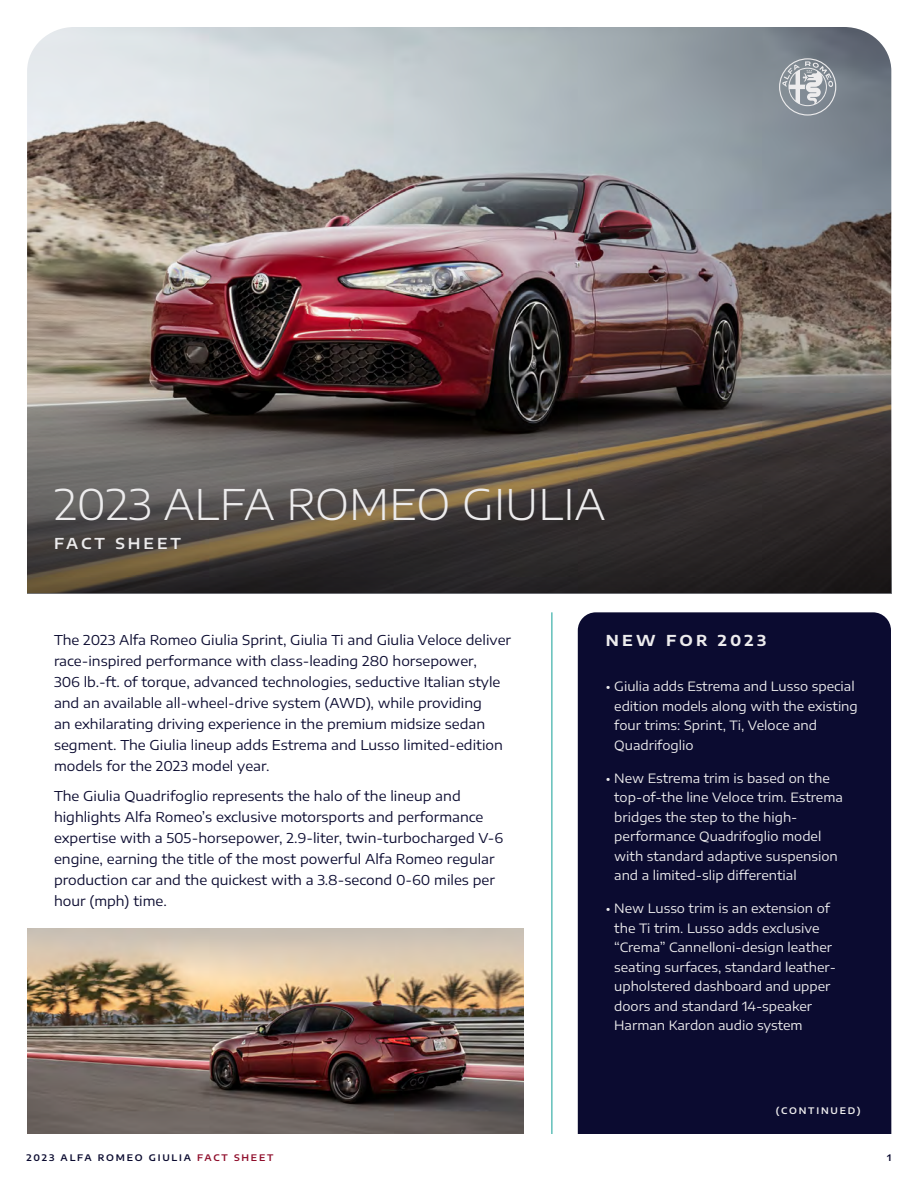
<style>
.page{position:relative;width:918px;height:1188px;background:#fff}
.page>*{position:absolute;margin:0;border:0;box-sizing:border-box;transform-origin:0 0}
.t1{font:300 42px "Encode Sans Expanded";color:#edeced}
.t2{font:700 15px "Encode Sans Expanded";letter-spacing:.21em;color:#edeced}
.t3{font:600 15px "Encode Sans Expanded";letter-spacing:.2em;color:#edeced}
.t4{font:13.5px/21px "Encode Sans Expanded";color:#0b0b30}
.t5{font:12.75px/19.5px "Encode Sans Expanded";color:#edeced}
.t6{font:600 9px "Encode Sans Expanded";letter-spacing:.2em;color:#0b0b30}
.t7{font:600 9px "Encode Sans Expanded";letter-spacing:.2em;color:#edeced}
.s1{color:#8f0d2b}
</style>
<div class="page">
<img style="left:27px;top:27px;width:864px;height:302px">
<svg style="left:27px;top:329px;width:864px;height:264px;background:#4b403c"></svg>
<div style="left:578px;top:612px;width:313px;height:522px;background:#0b0b30"></div>
<hr style="left:551px;top:612px;width:1px;height:522px;background:#2daaa2">
<svg style="left:779px;top:58px;width:57px;height:58px;background:#9ea4ab"></svg>
<img style="left:27px;top:928px;width:497px;height:206px">
<h1 class="t1" style="left:54px;top:476px;width:553px">2023 ALFA ROMEO GIULIA</h1>
<p class="t3" style="left:54px;top:533px;width:129px">FACT SHEET</p>
<p class="t4" style="left:54px;top:629px;width:459px">The 2023 Alfa Romeo Giulia Sprint, Giulia Ti and Giulia Veloce deliver race-inspired performance with class-leading 280 horsepower,<br>306 lb.-ft. of torque, advanced technologies, seductive Italian style and an available all-wheel-drive system (AWD), while providing<br>an exhilarating driving experience in the premium midsize sedan segment. The Giulia lineup adds Estrema and Lusso limited-edition models for the 2023 model year.</p>
<p class="t4" style="left:54px;top:785px;width:451px">The Giulia Quadrifoglio represents the halo of the lineup and highlights Alfa Romeo’s exclusive motorsports and performance expertise with a 505-horsepower, 2.9-liter, twin-turbocharged V-6 engine, earning the title of the most powerful Alfa Romeo regular production car and the quickest with a 3.8-second 0-60 miles per hour (mph) time.</p>
<p class="t2" style="left:606px;top:630px;width:162px">NEW FOR 2023</p>
<p class="t5" style="left:614px;top:676px;width:245px;text-indent:-8px">• Giulia adds Estrema and Lusso special edition models along with the existing four trims: Sprint, Ti, Veloce and<br>Quadrifoglio</p>
<p class="t5" style="left:614px;top:768px;width:230px;text-indent:-8px">• New Estrema trim is based on the top-of-the line Veloce trim. Estrema bridges the step to the high&shy;performance Quadrifoglio model with standard adaptive suspension and a limited-slip differential</p>
<p class="t5" style="left:614px;top:898px;width:223px;text-indent:-8px">• New Lusso trim is an extension of the Ti trim. Lusso adds exclusive “Crema” Cannelloni-design leather seating surfaces, standard leather&shy;upholstered dashboard and upper doors and standard 14-speaker Harman Kardon audio system</p>
<p class="t7" style="left:776px;top:1105px;width:86px">(CONTINUED)</p>
<p class="t6" style="left:26px;top:1151px;width:248px">2023 ALFA ROMEO GIULIA <span class="s1">FACT SHEET</span></p>
<p class="t6" style="left:887px;top:1151px;width:6px">1</p>
</div>
